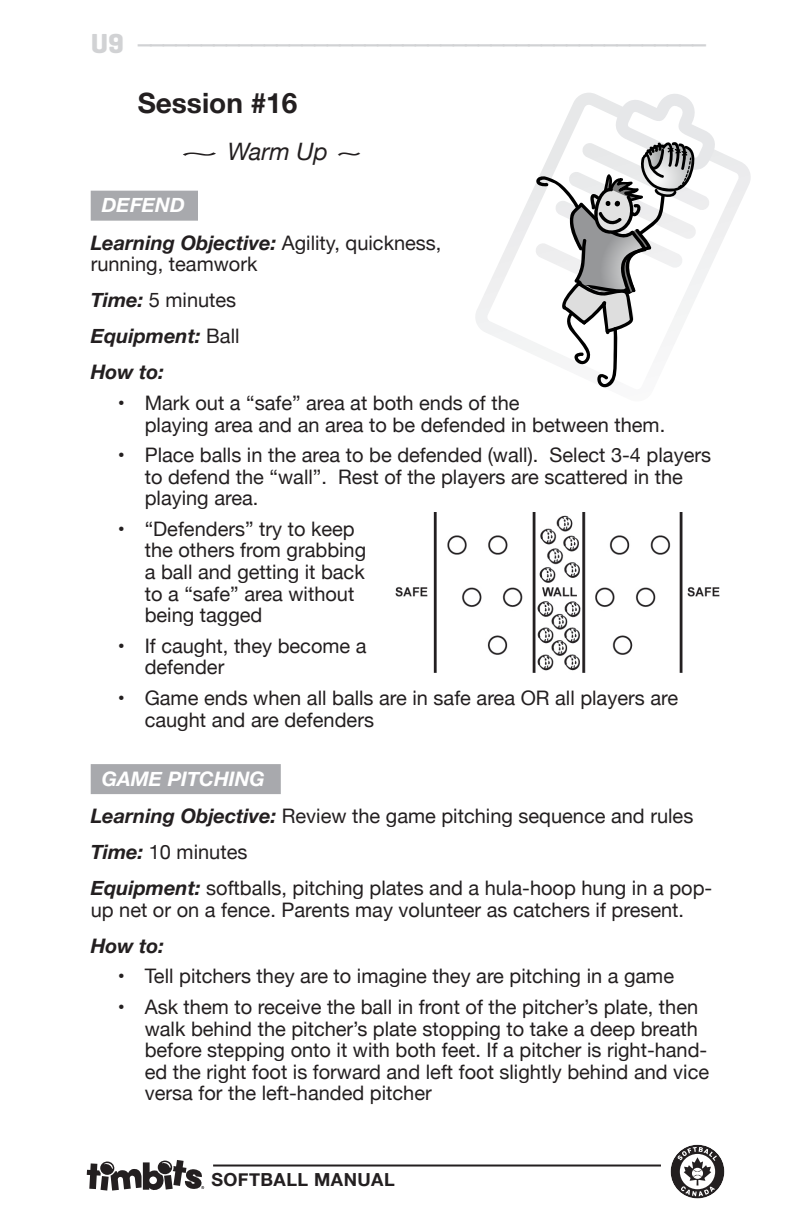
<style>
.page{position:relative;width:792px;height:1224px;background:#fff}
.page>*{position:absolute;margin:0;border:0;box-sizing:border-box;transform-origin:0 0}
.t1{font:28px/59px "Helvetica Neue";color:#d1d2d4}
.t2{font:italic 24px "Helvetica Neue";color:#231f20;scale:3 1}
.List_Paragraph{font:20px/21.6px "Helvetica Neue";color:#231f20}
.t3{font:italic 700 20px "Helvetica Neue";color:#231f20}
.t4{font:italic 700 20px "Helvetica Neue";color:#fff}
.t5{font:700 18px "Helvetica Neue";letter-spacing:.025em;color:#231f20}
.s1{font-family:"Geogrotesque";font-weight:700}
.s2{font-weight:700;color:#231f20}
.s3{font-weight:700;font-style:italic}
.s4{font-weight:400;font-style:normal}
</style>
<div class="page">
<svg style="left:87px;top:1160px;width:117px;height:31px"></svg>
<hr style="left:213px;top:1165px;width:448px;height:2px;background:#231f20">
<svg style="left:670px;top:1144px;width:55px;height:55px"></svg>
<svg style="left:475px;top:151px;width:276px;height:204px"></svg>
<svg style="left:535px;top:93px;width:182px;height:295px"></svg>
<div style="left:91px;top:191px;width:107px;height:30px;background:#a8a9ad"></div>
<div style="left:91px;top:764px;width:190px;height:30px;background:#a8a9ad"></div>
<img style="left:396px;top:513px;width:324px;height:160px">
<h1 class="t1" style="left:138px;top:16px;width:570px;text-indent:-47px"><span class="s1">U9</span> –––––––––––––––––––––––––––––––––––––––––––––<br><span class="s2">Session #16</span></h1>
<p class="t2" style="left:178px;top:134px;width:63px">~ Warm Up ~</p>
<p class="t4" style="left:102px;top:189px;width:85px">DEFEND</p>
<p class="List_Paragraph" style="left:91px;top:233px;width:352px"><span class="s3">Learning Objective:</span> Agility, quickness, running, teamwork</p>
<p class="List_Paragraph" style="left:91px;top:291px;width:147px"><span class="s3">Time:</span> 5 minutes</p>
<p class="t3" style="left:91px;top:321px;width:150px">Equipment: <span class="s4">Ball</span></p>
<p class="t3" style="left:91px;top:357px;width:75px">How to:</p>
<p class="List_Paragraph" style="left:145px;top:393px;width:522px;text-indent:-27px">• Mark out a “safe” area at both ends of the<br>playing area and an area to be defended in between them.</p>
<p class="List_Paragraph" style="left:145px;top:445px;width:568px;text-indent:-27px">• Place balls in the area to be defended (wall). Select 3-4 players to defend the “wall”. Rest of the players are scattered in the playing area.</p>
<p class="List_Paragraph" style="left:145px;top:519px;width:223px;text-indent:-27px">• “Defenders” try to keep the others from grabbing a ball and getting it back to a “safe” area without being tagged</p>
<p class="List_Paragraph" style="left:145px;top:636px;width:223px;text-indent:-27px">• If caught, they become a defender</p>
<p class="List_Paragraph" style="left:145px;top:688px;width:535px;text-indent:-27px">• Game ends when all balls are in safe area OR all players are caught and are defenders</p>
<p class="t4" style="left:102px;top:763px;width:164px">GAME PITCHING</p>
<p class="List_Paragraph" style="left:91px;top:807px;width:604px"><span class="s3">Learning Objective:</span> Review the game pitching sequence and rules</p>
<p class="List_Paragraph" style="left:91px;top:842px;width:158px"><span class="s3">Time:</span> 10 minutes</p>
<p class="List_Paragraph" style="left:91px;top:878px;width:623px"><span class="s3">Equipment:</span> softballs, pitching plates and a hula-hoop hung in a pop&shy;up net or on a fence. Parents may volunteer as catchers if present.</p>
<p class="t3" style="left:91px;top:930px;width:75px">How to:</p>
<p class="List_Paragraph" style="left:118px;top:967px;width:558px">• Tell pitchers they are to imagine they are pitching in a game</p>
<p class="List_Paragraph" style="left:145px;top:997px;width:566px;text-indent:-27px">• Ask them to receive the ball in front of the pitcher’s plate, then walk behind the pitcher’s plate stopping to take a deep breath before stepping onto it with both feet. If a pitcher is right-hand&shy;ed the right foot is forward and left foot slightly behind and vice versa for the left-handed pitcher</p>
<p class="t5" style="left:211px;top:1166px;width:185px">SOFTBALL MANUAL</p>
</div>
